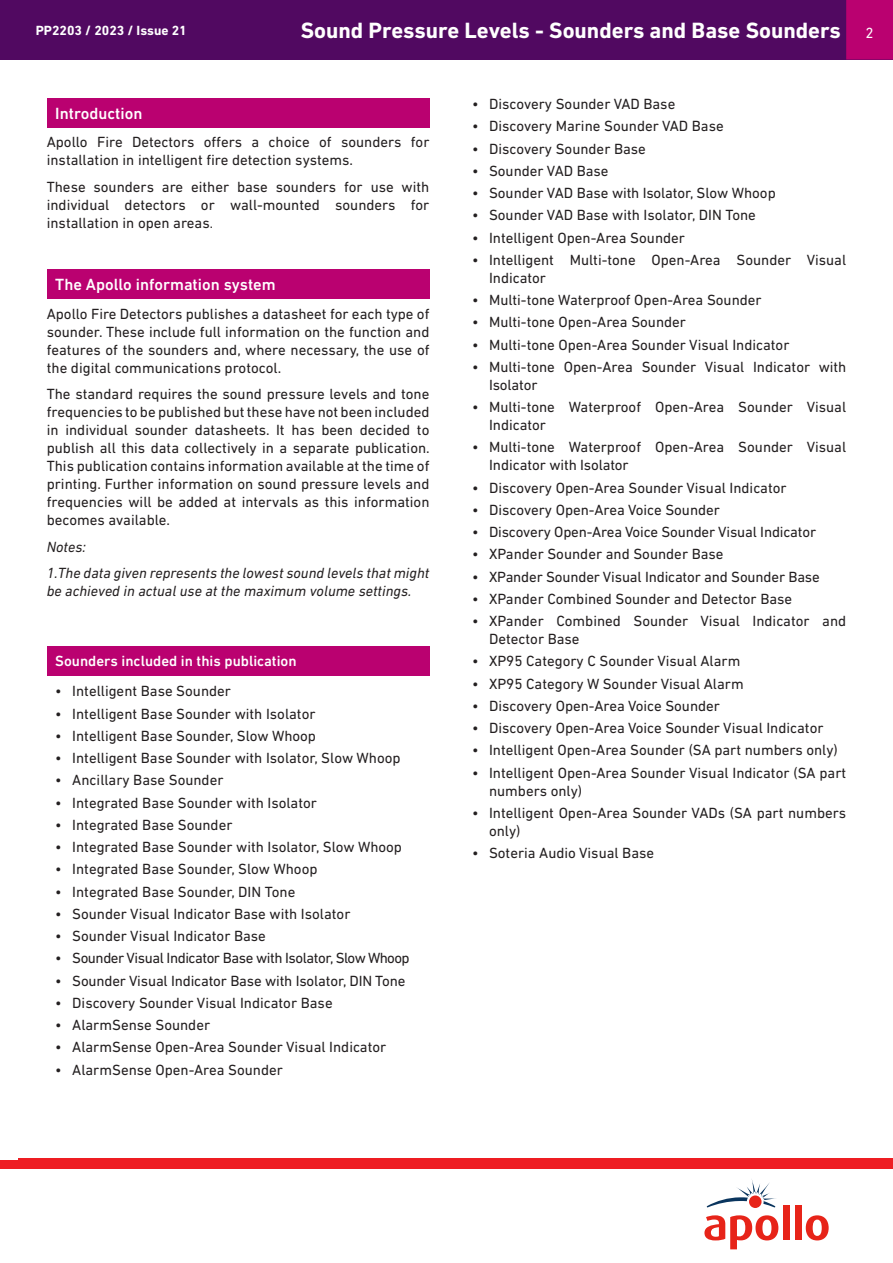
<style>
.page{position:relative;width:893px;height:1263px;background:#fff}
.page>*{position:absolute;margin:0;border:0;box-sizing:border-box;transform-origin:0 0}
.t1{font:700 22.5px "DIN Next LT Pro";color:#fff}
.titlebox_title{font:500 16.5px "DIN Next LT Pro";color:#fff}
.body_text{font:15px/18px "DIN Next LT Pro";color:#231f20}
.body_text-2{font:italic 15px/18px "DIN Next LT Pro";color:#231f20}
.body_text-3{font:15px "DIN Next LT Pro";letter-spacing:-.03em;color:#231f20}
.titlebox_title-2{font:500 15px "DIN Next LT Pro";color:#fff}
.body_text-4{font:700 13.5px "DIN Next LT Pro";color:#fff}
.s1{font-weight:400;font-size:15px}
.s2{font-size:13.5px}
</style>
<div class="page">
<div style="left:18px;top:1165px;width:874px;height:95px;background:linear-gradient(to bottom,#fff,#fff)"></div>
<div style="left:18px;top:1159px;width:874px;height:8px;background:#ee1d23"></div>
<div style="left:0;top:0;width:893px;height:60px;background:#510961"></div>
<div style="left:11px;top:1169px;width:869px;height:92px;background:#fff"></div>
<svg style="left:704px;top:1215px;width:74px;height:34px"></svg>
<div style="left:783px;top:1205px;width:6px;height:35px;background:#e72419"></div>
<div style="left:795px;top:1205px;width:6px;height:35px;background:#e72419"></div>
<svg style="left:806px;top:1215px;width:23px;height:25px"></svg>
<svg style="left:707px;top:1179px;width:69px;height:28px"></svg>
<div style="left:0;top:1160px;width:893px;height:8px;background:#ee1d23"></div>
<div style="left:846px;top:0;width:47px;height:60px;background:#ba0170;border:2px solid #ba0170"></div>
<div style="left:47px;top:269px;width:382px;height:30px;background:#ba0170"></div>
<div style="left:47px;top:98px;width:382px;height:30px;background:#ba0170"></div>
<div style="left:47px;top:646px;width:382px;height:29px;background:#ba0170"></div>
<p class="body_text-4" style="left:36px;top:22px;width:152px">PP2203 / 2023 / Issue 21</p>
<h1 class="t1" style="left:301px;top:17px;width:574px">Sound Pressure Levels - Sounders and Base Sounders <span class="s1">2</span></h1>
<p class="titlebox_title" style="left:55px;top:104px;width:89px">Introduction</p>
<p class="body_text" style="left:47px;top:133px;width:384px">Apollo Fire Detectors offers a choice of sounders for installation in intelligent fire detection systems.</p>
<p class="body_text" style="left:47px;top:178px;width:384px;text-align:justify">These sounders are either base sounders for use with individual detectors or wall-mounted sounders for installation in open areas<span class="s2">.</span></p>
<p class="titlebox_title" style="left:55px;top:275px;width:222px">The Apollo information system</p>
<p class="body_text" style="left:47px;top:305px;width:384px;text-align:justify">Apollo Fire Detectors publishes a datasheet for each type of sounder. These include full information on the function and features of the sounders and, where necessary, the use of the digital communications protocol.</p>
<p class="body_text" style="left:47px;top:385px;width:384px;text-align:justify">The standard requires the sound pressure levels and tone frequencies to be published but these have not been included in individual sounder datasheets. It has been decided to publish all this data collectively in a separate publication.<br>This publication contains information available at the time of printing. Further information on sound pressure levels and frequencies will be added at intervals as this information becomes available.</p>
<p class="body_text-2" style="left:47px;top:538px;width:41px">Notes:</p>
<p class="body_text-2" style="left:47px;top:564px;width:384px">1.The data given represents the lowest sound levels that might be achieved in actual use at the maximum volume settings.</p>
<p class="titlebox_title-2" style="left:55px;top:652px;width:243px">Sounders included in this publication</p>
<p class="body_text" style="left:55px;top:682px;width:177px">• Intelligent Base Sounder</p>
<p class="body_text" style="left:55px;top:704px;width:262px">• Intelligent Base Sounder with Isolator</p>
<p class="body_text" style="left:55px;top:727px;width:262px">• Intelligent Base Sounder, Slow Whoop</p>
<p class="body_text" style="left:55px;top:749px;width:347px">• Intelligent Base Sounder with Isolator, Slow Whoop</p>
<p class="body_text" style="left:55px;top:771px;width:170px">• Ancillary Base Sounder</p>
<p class="body_text" style="left:55px;top:793px;width:263px">• Integrated Base Sounder with Isolator</p>
<p class="body_text" style="left:55px;top:816px;width:179px">• Integrated Base Sounder</p>
<p class="body_text" style="left:55px;top:838px;width:348px">• Integrated Base Sounder with Isolator, Slow Whoop</p>
<p class="body_text" style="left:55px;top:860px;width:264px">• Integrated Base Sounder, Slow Whoop</p>
<p class="body_text" style="left:55px;top:882px;width:242px">• Integrated Base Sounder, DIN Tone</p>
<p class="body_text" style="left:55px;top:905px;width:297px">• Sounder Visual Indicator Base with Isolator</p>
<p class="body_text" style="left:55px;top:927px;width:212px">• Sounder Visual Indicator Base</p>
<p class="body_text-3" style="left:55px;top:950px;width:356px">• Sounder Visual Indicator Base with Isolator, Slow Whoop</p>
<p class="body_text" style="left:55px;top:971px;width:352px">• Sounder Visual Indicator Base with Isolator, DIN Tone</p>
<p class="body_text" style="left:55px;top:994px;width:279px">• Discovery Sounder Visual Indicator Base</p>
<p class="body_text" style="left:55px;top:1016px;width:156px">• AlarmSense Sounder</p>
<p class="body_text" style="left:55px;top:1038px;width:333px">• AlarmSense Open-Area Sounder Visual Indicator</p>
<p class="body_text" style="left:55px;top:1060px;width:229px">• AlarmSense Open-Area Sounder</p>
<p class="body_text" style="left:472px;top:95px;width:205px">• Discovery Sounder VAD Base</p>
<p class="body_text" style="left:472px;top:117px;width:253px">• Discovery Marine Sounder VAD Base</p>
<p class="body_text" style="left:472px;top:139px;width:175px">• Discovery Sounder Base</p>
<p class="body_text" style="left:472px;top:162px;width:138px">• Sounder VAD Base</p>
<p class="body_text" style="left:472px;top:184px;width:305px">• Sounder VAD Base with Isolator, Slow Whoop</p>
<p class="body_text" style="left:472px;top:206px;width:285px">• Sounder VAD Base with Isolator, DIN Tone</p>
<p class="body_text" style="left:472px;top:228px;width:215px">• Intelligent Open-Area Sounder</p>
<p class="body_text" style="left:489px;top:251px;width:359px;text-indent:-17px">• Intelligent Multi-tone Open-Area Sounder Visual<br>Indicator</p>
<p class="body_text" style="left:472px;top:291px;width:291px">• Multi-tone Waterproof Open-Area Sounder</p>
<p class="body_text" style="left:472px;top:313px;width:216px">• Multi-tone Open-Area Sounder</p>
<p class="body_text" style="left:472px;top:335px;width:319px">• Multi-tone Open-Area Sounder Visual Indicator</p>
<p class="body_text" style="left:489px;top:358px;width:359px;text-indent:-17px">• Multi-tone Open-Area Sounder Visual Indicator with<br>Isolator</p>
<p class="body_text" style="left:489px;top:398px;width:359px;text-indent:-17px">• Multi-tone Waterproof Open-Area Sounder Visual<br>Indicator</p>
<p class="body_text" style="left:489px;top:438px;width:359px;text-indent:-17px">• Multi-tone Waterproof Open-Area Sounder Visual<br>Indicator with Isolator</p>
<p class="body_text" style="left:472px;top:478px;width:316px">• Discovery Open-Area Sounder Visual Indicator</p>
<p class="body_text" style="left:472px;top:501px;width:250px">• Discovery Open-Area Voice Sounder</p>
<p class="body_text" style="left:472px;top:523px;width:346px">• Discovery Open-Area Voice Sounder Visual Indicator</p>
<p class="body_text" style="left:472px;top:545px;width:253px">• XPander Sounder and Sounder Base</p>
<p class="body_text" style="left:472px;top:567px;width:349px">• XPander Sounder Visual Indicator and Sounder Base</p>
<p class="body_text" style="left:472px;top:590px;width:322px">• XPander Combined Sounder and Detector Base</p>
<p class="body_text" style="left:489px;top:612px;width:359px;text-indent:-17px">• XPander Combined Sounder Visual Indicator and<br>Detector Base</p>
<p class="body_text" style="left:472px;top:652px;width:270px">• XP95 Category C Sounder Visual Alarm</p>
<p class="body_text" style="left:472px;top:674px;width:273px">• XP95 Category W Sounder Visual Alarm</p>
<p class="body_text" style="left:472px;top:697px;width:250px">• Discovery Open-Area Voice Sounder</p>
<p class="body_text" style="left:472px;top:719px;width:353px">• Discovery Open-Area Voice Sounder Visual Indicator</p>
<p class="body_text" style="left:472px;top:741px;width:367px">• Intelligent Open-Area Sounder (SA part numbers only)</p>
<p class="body_text" style="left:489px;top:763px;width:359px;text-indent:-17px">• Intelligent Open-Area Sounder Visual Indicator (SA part numbers only)</p>
<p class="body_text" style="left:489px;top:804px;width:359px;text-indent:-17px">• Intelligent Open-Area Sounder VADs (SA part numbers only)</p>
<p class="body_text" style="left:472px;top:844px;width:184px">• Soteria Audio Visual Base</p>
</div>
